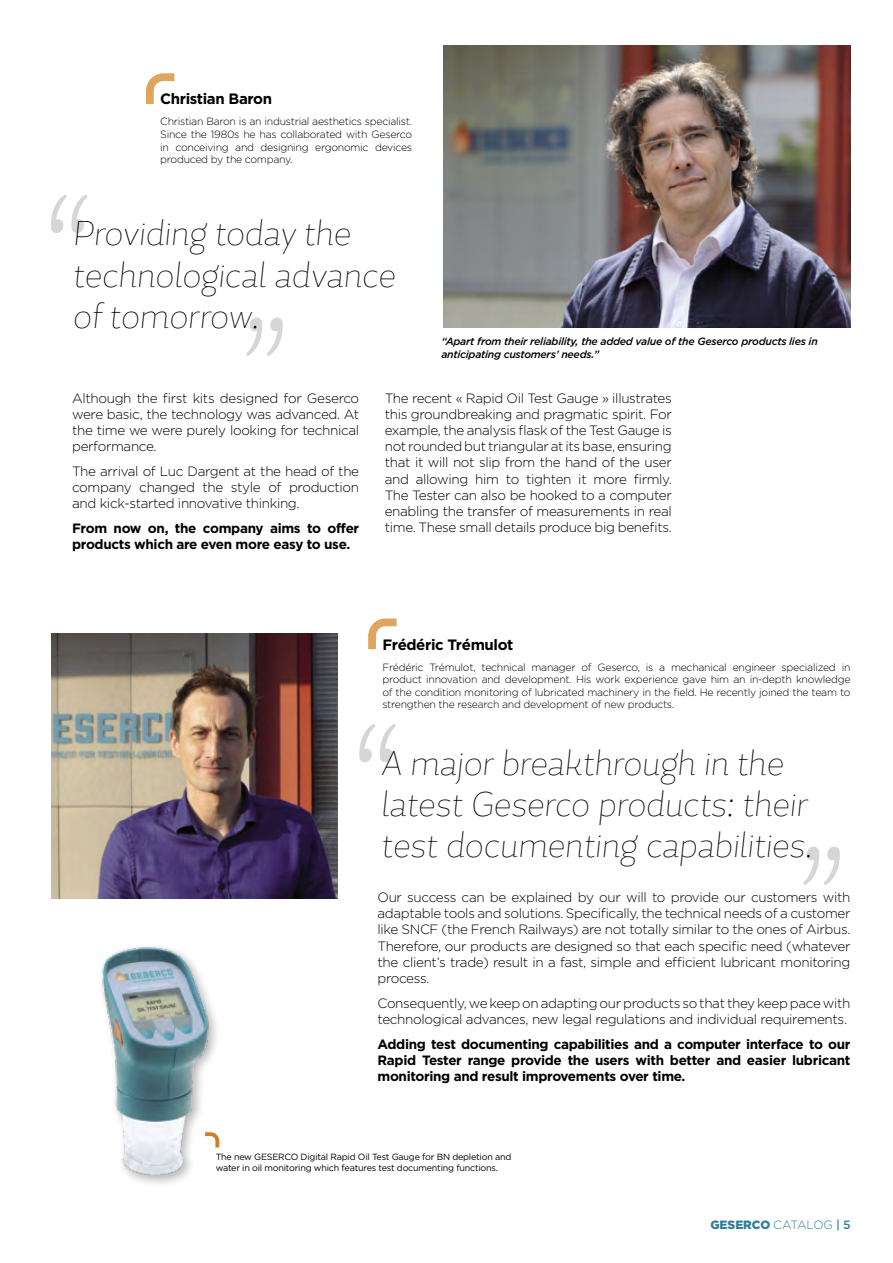
<style>
.page{position:relative;width:893px;height:1263px;background:#fff}
.page>*{position:absolute;margin:0;border:0;box-sizing:border-box;transform-origin:0 0}
.t1{font:italic 200 34.35px/41.1px "Magallanes Cond";color:#000}
.t2{font:700 15px "Gotham Pro";letter-spacing:-.025em;color:#000}
.t3{font:300 13.5px/16.2px "Gotham Pro";letter-spacing:-.025em;color:#000;text-align:justify}
.t4{font:700 13.5px/16.2px "Gotham Pro";letter-spacing:-.025em;color:#000}
.t5{font:900 12px "Gotham Pro";letter-spacing:-.005em;color:#2f7f97}
.t6{font:300 10.5px/12.6px "Gotham Pro";letter-spacing:-.025em;color:#000;text-align:justify}
.t7{font:italic 500 10.5px/12.6px "Gotham Pro";letter-spacing:-.025em;color:#000}
.t8{font:9px/10.8px "Gotham Pro";letter-spacing:-.025em;color:#000}
.s1{font-weight:300}
.s2{font-weight:500}
</style>
<div class="page">
<img style="left:443px;top:45px;width:407px;height:282px">
<img style="left:51px;top:634px;width:286px;height:264px">
<img style="left:102px;top:946px;width:118px;height:238px">
<svg style="left:146px;top:73px;width:28px;height:31px"></svg>
<svg style="left:368px;top:618px;width:29px;height:31px"></svg>
<svg style="left:205px;top:1132px;width:14px;height:15px"></svg>
<svg style="left:51px;top:194px;width:36px;height:39px"></svg>
<svg style="left:246px;top:317px;width:37px;height:39px"></svg>
<svg style="left:359px;top:723px;width:37px;height:39px"></svg>
<svg style="left:803px;top:847px;width:37px;height:38px"></svg>
<p class="t2" style="left:160px;top:90px;width:113px">Christian Baron</p>
<p class="t6" style="left:160px;top:116px;width:253px">Christian Baron is an industrial aesthetics specialist.<br>Since the 1980s he has collaborated with Geserco in conceiving and designing ergonomic devices produced by the company.</p>
<h1 class="t1" style="left:73px;top:214px;width:324px">Providing today the technological advance of tomorrow.</h1>
<p class="t7" style="left:441px;top:335px;width:378px">“Apart from their reliability, the added value of the Geserco products lies in anticipating customers’ needs.”</p>
<p class="t3" style="left:72px;top:390px;width:289px">Although the first kits designed for Geserco were basic, the technology was advanced. At the time we were purely looking for technical performance.</p>
<p class="t3" style="left:72px;top:463px;width:289px">The arrival of Luc Dargent at the head of the company changed the style of production and kick-started innovative thinking.</p>
<p class="t4" style="left:72px;top:520px;width:289px">From now on, the company aims to offer products which are even more easy to use.</p>
<p class="t3" style="left:385px;top:390px;width:289px">The recent « Rapid Oil Test Gauge » illustrates this groundbreaking and pragmatic spirit. For example, the analysis flask of the Test Gauge is not rounded but triangular at its base, ensuring that it will not slip from the hand of the user and allowing him to tighten it more firmly.<br>The Tester can also be hooked to a computer enabling the transfer of measurements in real time. These small details produce big benefits.</p>
<p class="t2" style="left:382px;top:636px;width:133px">Frédéric Trémulot</p>
<p class="t6" style="left:382px;top:661px;width:470px">Frédéric Trémulot, technical manager of Geserco, is a mechanical engineer specialized in product innovation and development. His work experience gave him an in-depth knowledge of the condition monitoring of lubricated machinery in the field. He recently joined the team to strengthen the research and development of new products.</p>
<h1 class="t1" style="left:381px;top:743px;width:432px">A major breakthrough in the latest Geserco products: their test documenting capabilities.</h1>
<p class="t3" style="left:377px;top:889px;width:474px">Our success can be explained by our will to provide our customers with adaptable tools and solutions. Specifically, the technical needs of a customer like SNCF (the French Railways) are not totally similar to the ones of Airbus.<br>Therefore, our products are designed so that each specific need (whatever the client’s trade) result in a fast, simple and efficient lubricant monitoring process.</p>
<p class="t3" style="left:377px;top:995px;width:474px">Consequently, we keep on adapting our products so that they keep pace with technological advances, new legal regulations and individual requirements.</p>
<p class="t4" style="left:377px;top:1035px;width:474px;text-align:justify">Adding test documenting capabilities and a computer interface to our Rapid Tester range provide the users with better and easier lubricant monitoring and result improvements over time.</p>
<p class="t8" style="left:216px;top:1151px;width:297px">The new GESERCO Digital Rapid Oil Test Gauge for BN depletion and water in oil monitoring which features test documenting functions.</p>
<p class="t5" style="left:710px;top:1218px;width:141px">GESERCO <span class="s1">CATALOG</span> <span class="s2">| 5</span></p>
</div>
